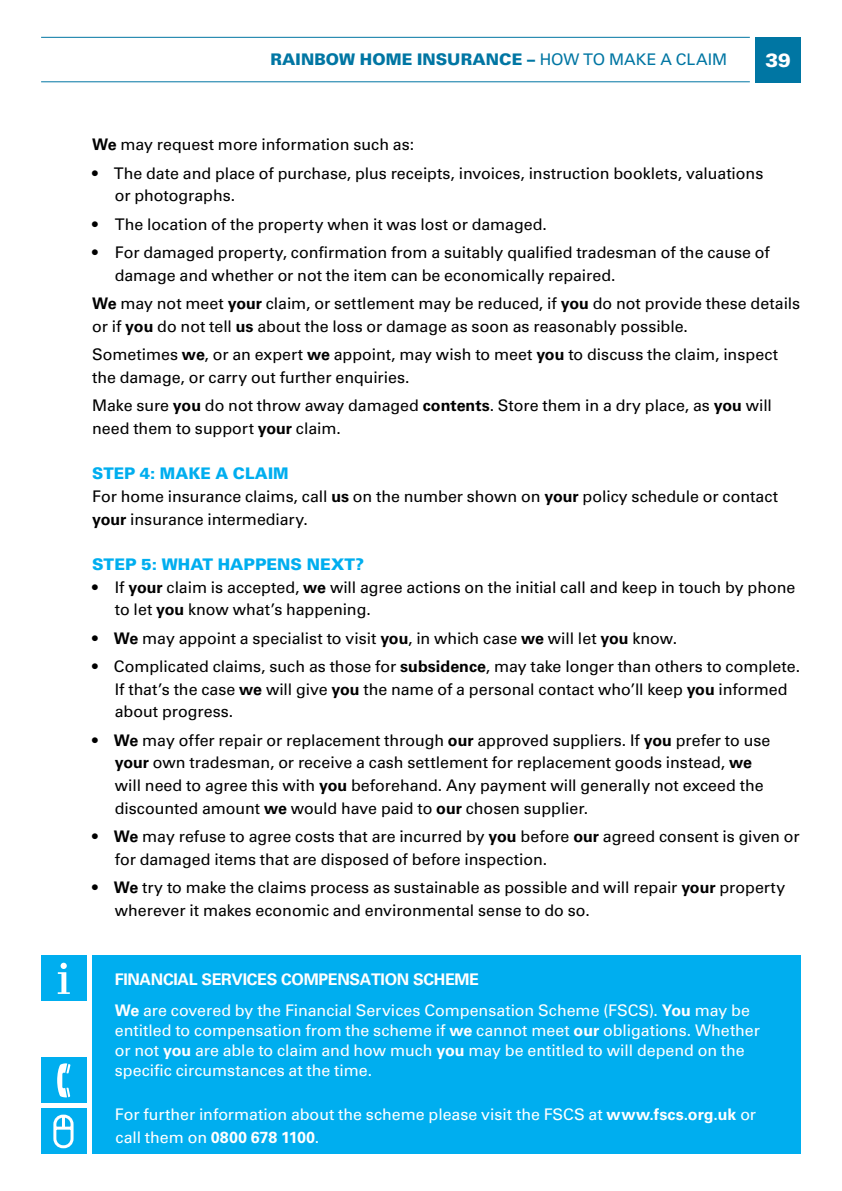
<style>
.page{position:relative;width:842px;height:1191px;background:#fff}
.page>*{position:absolute;margin:0;border:0;box-sizing:border-box;transform-origin:0 0}
.t1{font:900 19px "Univers LT";color:#fff}
.t2{font:16px/22.6px "Univers LT";letter-spacing:-.005em;color:#000}
.t3{font:16px/20px "Univers LT";letter-spacing:-.005em;color:#fff}
.t4{font:900 16px "Univers LT";letter-spacing:.005em;color:#0076a3}
.t5{font:900 16px "Univers LT";color:#00aeef}
.s1{font-weight:400}
.s2{font-weight:700}
.s3{font-weight:900;color:#00aeef}
</style>
<div class="page">
<hr style="left:41px;top:37px;width:709px;height:1px;background:#0076a3">
<hr style="left:41px;top:81px;width:709px;height:1px;background:#0076a3">
<div style="left:755px;top:37px;width:46px;height:45px;background:#0076a3"></div>
<div style="left:92px;top:955px;width:709px;height:199px;background:#00aeef"></div>
<div style="left:41px;top:955px;width:45px;height:46px;background:#00aeef"></div>
<div style="left:61px;top:962px;width:6px;height:7px;background:#fff;border-radius:50%"></div>
<svg style="left:58px;top:972px;width:12px;height:22px"></svg>
<div style="left:41px;top:1108px;width:45px;height:46px;background:#00aeef"></div>
<svg style="left:53px;top:1114px;width:21px;height:35px"></svg>
<div style="left:41px;top:1057px;width:45px;height:46px;background:#00aeef"></div>
<svg style="left:57px;top:1063px;width:14px;height:34px"></svg>
<p class="t4" style="left:270px;top:49px;width:458px">RAINBOW HOME INSURANCE – <span class="s1">HOW TO MAKE A CLAIM</span></p>
<p class="t1" style="left:765px;top:48px;width:27px">39</p>
<p class="t2" style="left:92px;top:133px;width:324px"><span class="s2">We</span> may request more information such as:</p>
<p class="t2" style="left:115px;top:162px;width:650px;text-indent:-23px">• The date and place of purchase, plus receipts, invoices, instruction booklets, valuations or photographs.</p>
<p class="t2" style="left:92px;top:213px;width:456px">• The location of the property when it was lost or damaged.</p>
<p class="t2" style="left:115px;top:241px;width:656px;text-indent:-23px">• For damaged property, confirmation from a suitably qualified tradesman of the cause of damage and whether or not the item can be economically repaired.</p>
<p class="t2" style="left:92px;top:292px;width:710px"><span class="s2">We</span> may not meet <span class="s2">your</span> claim, or settlement may be reduced, if <span class="s2">you</span> do not provide these details or if <span class="s2">you</span> do not tell <span class="s2">us</span> about the loss or damage as soon as reasonably possible.</p>
<p class="t2" style="left:92px;top:343px;width:687px">Sometimes <span class="s2">we</span>, or an expert <span class="s2">we</span> appoint, may wish to meet <span class="s2">you</span> to discuss the claim, inspect the damage, or carry out further enquiries.</p>
<p class="t2" style="left:92px;top:394px;width:681px">Make sure <span class="s2">you</span> do not throw away damaged <span class="s2">contents</span>. Store them in a dry place, as <span class="s2">you</span> will need them to support <span class="s2">your</span> claim.</p>
<p class="t2" style="left:92px;top:462px;width:687px"><span class="s3">STEP 4: MAKE A CLAIM<br></span>For home insurance claims, call <span class="s2">us</span> on the number shown on <span class="s2">your</span> policy schedule or contact <span class="s2">your</span> insurance intermediary.</p>
<p class="t5" style="left:92px;top:554px;width:274px">STEP 5: WHAT HAPPENS NEXT?</p>
<p class="t2" style="left:115px;top:576px;width:682px;text-indent:-23px">• If <span class="s2">your</span> claim is accepted, <span class="s2">we</span> will agree actions on the initial call and keep in touch by phone to let <span class="s2">you</span> know what’s happening.</p>
<p class="t2" style="left:92px;top:627px;width:586px">• <span class="s2">We</span> may appoint a specialist to visit <span class="s2">you</span>, in which case <span class="s2">we</span> will let <span class="s2">you</span> know.</p>
<p class="t2" style="left:115px;top:655px;width:687px;text-indent:-23px">• Complicated claims, such as those for <span class="s2">subsidence</span>, may take longer than others to complete.<br>If that’s the case <span class="s2">we</span> will give <span class="s2">you</span> the name of a personal contact who’ll keep <span class="s2">you</span> informed about progress.</p>
<p class="t2" style="left:115px;top:729px;width:657px;text-indent:-23px">• <span class="s2">We</span> may offer repair or replacement through <span class="s2">our</span> approved suppliers. If <span class="s2">you</span> prefer to use <span class="s2">your</span> own tradesman, or receive a cash settlement for replacement goods instead, <span class="s2">we </span>will need to agree this with <span class="s2">you</span> beforehand. Any payment will generally not exceed the discounted amount <span class="s2">we</span> would have paid to <span class="s2">our</span> chosen supplier.</p>
<p class="t2" style="left:115px;top:825px;width:686px;text-indent:-23px">• <span class="s2">We</span> may refuse to agree costs that are incurred by <span class="s2">you</span> before <span class="s2">our</span> agreed consent is given or for damaged items that are disposed of before inspection.</p>
<p class="t2" style="left:115px;top:876px;width:672px;text-indent:-23px">• <span class="s2">We</span> try to make the claims process as sustainable as possible and will repair <span class="s2">your</span> property wherever it makes economic and environmental sense to do so.</p>
<p class="t3" style="left:115px;top:963px;width:637px;line-height:31.4px"><span class="s2">FINANCIAL SERVICES COMPENSATION SCHEME<br>We</span> are covered by the Financial Services Compensation Scheme (FSCS). <span class="s2">You</span> may be</p>
<p class="t3" style="left:115px;top:1020px;width:647px">entitled to compensation from the scheme if <span class="s2">we</span> cannot meet <span class="s2">our</span> obligations. Whether or not <span class="s2">you</span> are able to claim and how much <span class="s2">you</span> may be entitled to will depend on the specific circumstances at the time.</p>
<p class="t3" style="left:115px;top:1103px;width:643px;line-height:22.6px">For further information about the scheme please visit the FSCS at <span class="s2">www.fscs.org.uk</span> or call them on <span class="s2">0800 678 1100</span>.</p>
</div>
